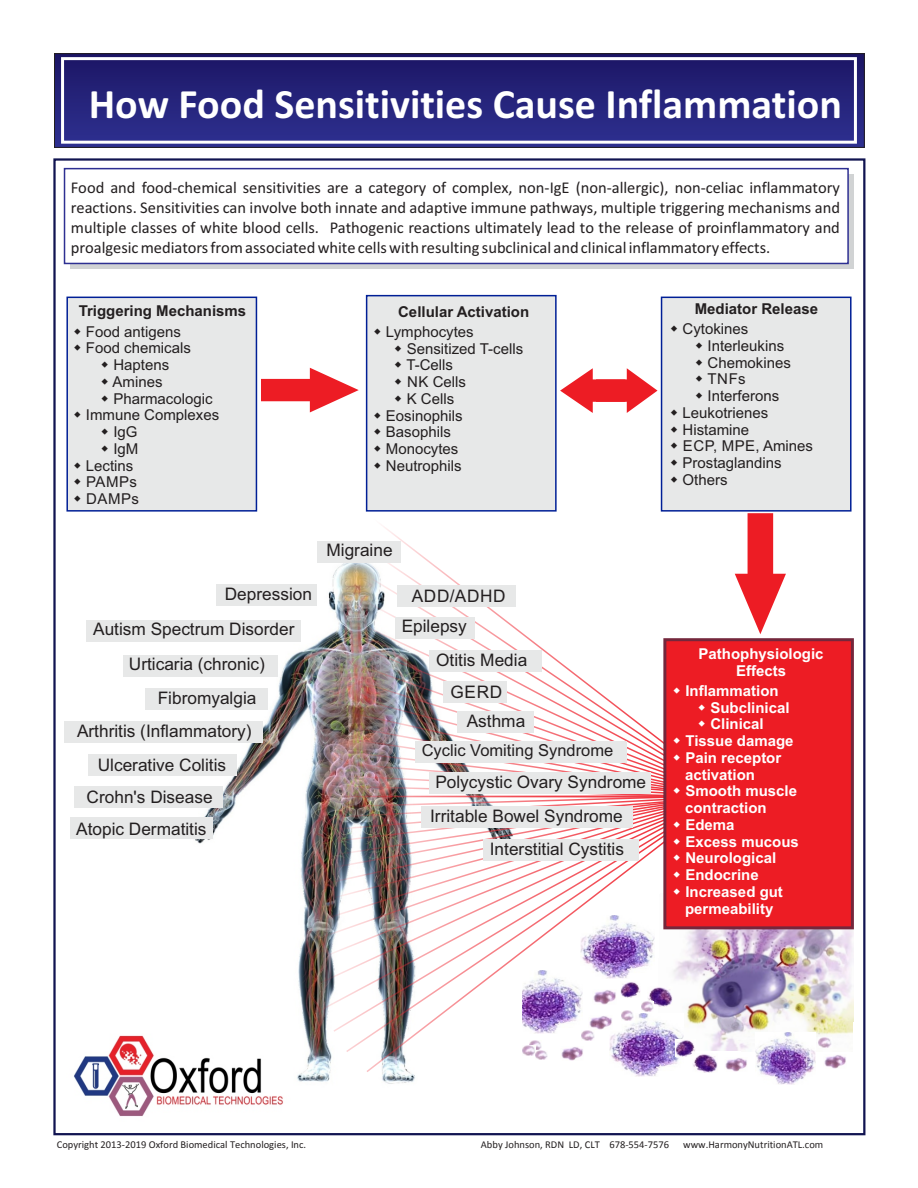
<style>
.page{position:relative;width:918px;height:1188px;background:#fff}
.page>*{position:absolute;margin:0;border:0;box-sizing:border-box;transform-origin:0 0}
.t1{font:700 42px "Calibri";color:#fff}
.t2{font:17.25px/35.4px "Arial";color:#231f20}
.t3{font:16.5px/20.1px "Calibri";color:#231f20;text-align:justify}
.t4{font:16.5px "Arial";color:#231f20}
.t5{font:15px "Arial";color:#231f20}
.t6{font:700 15px/16.8px "Arial";color:#fff;text-align:center}
.t7{font:700 15px "Arial";color:#231f20}
.t8{font:10.5px "Calibri";color:#231f20}
</style>
<div class="page">
<div style="left:55px;top:54px;width:809px;height:93px;background:linear-gradient(to bottom,#1c1665,#2e3091)"></div>
<div style="left:54px;top:53px;width:811px;height:95px;border:1px solid #231f20"></div>
<svg style="left:70px;top:174px;width:783px;height:95px;background:#caccd1"></svg>
<div style="left:64px;top:168px;width:785px;height:96px;background:#fff;border:2px solid #2e3092"></div>
<img style="left:726px;top:929px;width:127px;height:122px">
<img style="left:636px;top:1074px;width:20px;height:2px">
<img style="left:756px;top:1032px;width:59px;height:53px">
<svg style="left:819px;top:1038px;width:12px;height:9px"></svg>
<img style="left:824px;top:1055px;width:22px;height:13px">
<img style="left:726px;top:1058px;width:21px;height:13px">
<img style="left:182px;top:562px;width:233px;height:522px">
<img style="left:365px;top:1033px;width:361px;height:41px">
<img style="left:332px;top:992px;width:394px;height:41px">
<img style="left:303px;top:929px;width:423px;height:63px">
<img style="left:279px;top:918px;width:446px;height:35px">
<img style="left:261px;top:895px;width:358px;height:23px">
<svg style="left:333px;top:555px;width:402px;height:42px"></svg>
<img style="left:304px;top:597px;width:222px;height:39px">
<img style="left:280px;top:636px;width:293px;height:36px">
<img style="left:262px;top:672px;width:356px;height:35px">
<img style="left:250px;top:707px;width:387px;height:14px">
<div style="left:397px;top:585px;width:118px;height:21px;background:#e7e8e8"></div>
<div style="left:457px;top:711px;width:77px;height:21px;background:#e7e8e8"></div>
<div style="left:70px;top:818px;width:143px;height:21px;background:#e7e8e8"></div>
<div style="left:395px;top:618px;width:80px;height:21px;background:#e7e8e8"></div>
<div style="left:443px;top:682px;width:63px;height:21px;background:#e7e8e8"></div>
<div style="left:429px;top:650px;width:112px;height:22px;background:#e7e8e8"></div>
<div style="left:74px;top:787px;width:149px;height:21px;background:#e7e8e8"></div>
<div style="left:65px;top:722px;width:198px;height:21px;background:#e7e8e8"></div>
<div style="left:217px;top:585px;width:100px;height:21px;background:#e7e8e8"></div>
<div style="left:87px;top:620px;width:214px;height:21px;background:#e7e8e8"></div>
<div style="left:89px;top:754px;width:148px;height:21px;background:#e7e8e8"></div>
<div style="left:145px;top:689px;width:123px;height:21px;background:#e7e8e8"></div>
<div style="left:317px;top:541px;width:84px;height:21px;background:#e7e8e8"></div>
<div style="left:123px;top:656px;width:154px;height:21px;background:#e7e8e8"></div>
<svg style="left:735px;top:513px;width:51px;height:121px"></svg>
<div style="left:366px;top:295px;width:191px;height:217px;background:#e7e8e8;border:2px solid #001f96"></div>
<div style="left:661px;top:297px;width:191px;height:215px;background:#e7e8e8;border:2px solid #001f96"></div>
<svg style="left:560px;top:368px;width:98px;height:45px"></svg>
<svg style="left:261px;top:368px;width:98px;height:44px"></svg>
<div style="left:66px;top:297px;width:191px;height:215px;background:#e7e8e8;border:2px solid #001f96"></div>
<div style="left:663px;top:638px;width:191px;height:291px;background:#ed1c24;border:3px solid #74273c"></div>
<div style="left:61px;top:57px;width:796px;height:87px;border:3px solid #fff"></div>
<img style="left:73px;top:1025px;width:218px;height:92px">
<img style="left:243px;top:721px;width:424px;height:174px">
<h1 class="t1" style="left:89px;top:86px;width:755px">How Food Sensitivities Cause Inflammation</h1>
<p class="t3" style="left:71px;top:178px;width:771px">Food and food-chemical sensitivities are a category of complex, non-IgE (non-allergic), non-celiac inflammatory reactions. Sensitivities can involve both innate and adaptive immune pathways, multiple triggering mechanisms and multiple classes of white blood cells. Pathogenic reactions ultimately lead to the release of proinflammatory and proalgesic mediators from associated white cells with resulting subclinical and clinical inflammatory effects.</p>
<p class="t7" style="left:79px;top:305px;width:169px">Triggering Mechanisms</p>
<p class="t5" style="left:86px;top:326px;width:97px">Food antigens</p>
<p class="t5" style="left:86px;top:342px;width:107px">Food chemicals</p>
<p class="t5" style="left:113px;top:359px;width:57px">Haptens</p>
<p class="t5" style="left:113px;top:376px;width:52px">Amines</p>
<p class="t5" style="left:113px;top:393px;width:101px">Pharmacologic</p>
<p class="t5" style="left:86px;top:409px;width:135px">Immune Complexes</p>
<p class="t5" style="left:113px;top:426px;width:26px">IgG</p>
<p class="t5" style="left:113px;top:443px;width:27px">IgM</p>
<p class="t5" style="left:86px;top:460px;width:49px">Lectins</p>
<p class="t5" style="left:86px;top:476px;width:52px">PAMPs</p>
<p class="t5" style="left:86px;top:493px;width:54px">DAMPs</p>
<p class="t2" style="left:93px;top:578px;width:220px;text-indent:132px">Depression<br>Autism Spectrum Disorder</p>
<p class="t2" style="left:129px;top:648px;width:138px">Urticaria (chronic)</p>
<p class="t2" style="left:158px;top:682px;width:100px">Fibromyalgia</p>
<p class="t2" style="left:77px;top:714px;width:176px">Arthritis (Inflammatory)</p>
<p class="t2" style="left:98px;top:748px;width:130px">Ulcerative Colitis</p>
<p class="t2" style="left:87px;top:781px;width:127px">Crohn's Disease</p>
<p class="t2" style="left:76px;top:813px;width:132px">Atopic Dermatitis</p>
<p class="t7" style="left:398px;top:306px;width:133px">Cellular Activation</p>
<p class="t5" style="left:386px;top:326px;width:89px">Lymphocytes</p>
<p class="t5" style="left:407px;top:343px;width:118px">Sensitized T-cells</p>
<p class="t5" style="left:406px;top:359px;width:48px">T-Cells</p>
<p class="t5" style="left:407px;top:376px;width:61px">NK Cells</p>
<p class="t5" style="left:407px;top:393px;width:49px">K Cells</p>
<p class="t5" style="left:386px;top:410px;width:78px">Eosinophils</p>
<p class="t5" style="left:386px;top:427px;width:67px">Basophils</p>
<p class="t5" style="left:386px;top:443px;width:74px">Monocytes</p>
<p class="t5" style="left:386px;top:460px;width:77px">Neutrophils</p>
<p class="t2" style="left:326px;top:534px;width:68px">Migraine</p>
<p class="t2" style="left:412px;top:580px;width:95px">ADD/ADHD</p>
<p class="t2" style="left:402px;top:610px;width:67px">Epilepsy</p>
<p class="t2" style="left:436px;top:644px;width:93px">Otitis Media</p>
<p class="t2" style="left:451px;top:676px;width:53px">GERD</p>
<p class="t2" style="left:467px;top:705px;width:60px">Asthma</p>
<p class="t4" style="left:422px;top:744px;width:193px">Cyclic Vomiting Syndrome</p>
<p class="t2" style="left:435px;top:766px;width:212px">Polycystic Ovary Syndrome</p>
<p class="t2" style="left:430px;top:800px;width:194px">Irritable Bowel Syndrome</p>
<p class="t2" style="left:490px;top:832px;width:136px">Interstitial Cystitis</p>
<p class="t7" style="left:695px;top:303px;width:125px">Mediator Release</p>
<p class="t5" style="left:683px;top:323px;width:67px">Cytokines</p>
<p class="t5" style="left:708px;top:340px;width:78px">Interleukins</p>
<p class="t5" style="left:708px;top:357px;width:85px">Chemokines</p>
<p class="t5" style="left:708px;top:374px;width:39px">TNFs</p>
<p class="t5" style="left:708px;top:390px;width:73px">Interferons</p>
<p class="t5" style="left:683px;top:407px;width:87px">Leukotrienes</p>
<p class="t5" style="left:683px;top:424px;width:68px">Histamine</p>
<p class="t5" style="left:683px;top:441px;width:132px">ECP, MPE, Amines</p>
<p class="t5" style="left:683px;top:457px;width:101px">Prostaglandins</p>
<p class="t5" style="left:683px;top:474px;width:47px">Others</p>
<p class="t6" style="left:699px;top:647px;width:127px">Pathophysiologic<br>Effects</p>
<p class="t6" style="left:685px;top:684px;width:95px">Inflammation</p>
<p class="t6" style="left:710px;top:700px;width:81px">Subclinical</p>
<p class="t6" style="left:710px;top:717px;width:55px">Clinical</p>
<p class="t6" style="left:685px;top:734px;width:110px">Tissue damage</p>
<p class="t6" style="left:685px;top:751px;width:97px">Pain receptor</p>
<p class="t6" style="left:685px;top:767px;width:72px">activation</p>
<p class="t6" style="left:685px;top:784px;width:113px">Smooth muscle</p>
<p class="t6" style="left:685px;top:801px;width:83px">contraction</p>
<p class="t6" style="left:685px;top:818px;width:51px">Edema</p>
<p class="t6" style="left:685px;top:834px;width:115px">Excess mucous</p>
<p class="t6" style="left:685px;top:851px;width:92px">Neurological</p>
<p class="t6" style="left:685px;top:868px;width:75px">Endocrine</p>
<p class="t6" style="left:685px;top:885px;width:99px">Increased gut</p>
<p class="t6" style="left:685px;top:901px;width:90px">permeability</p>
<p class="t8" style="left:57px;top:1140px;width:251px">Copyright 2013-2019 Oxford Biomedical Technologies, Inc.</p>
<p class="t8" style="left:481px;top:1137px;width:190px">Abby Johnson, RDN LD, CLT 678-554-7576</p>
<p class="t8" style="left:683px;top:1137px;width:142px">www.HarmonyNutritionATL.com</p>
</div>
